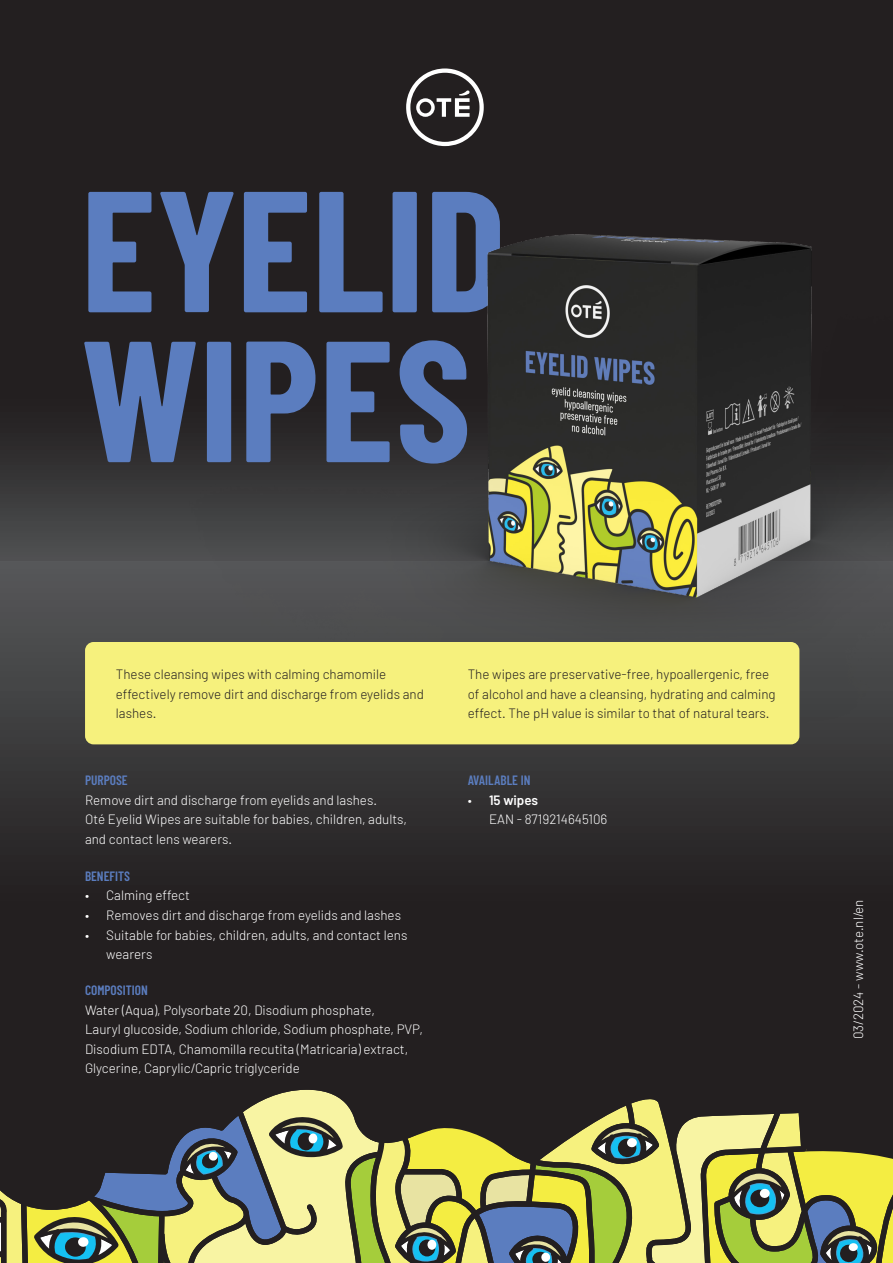
<style>
.page{position:relative;width:893px;height:1263px;background:#231f20}
.page>*{position:absolute;margin:0;border:0;box-sizing:border-box;transform-origin:0 0}
.t1{font:700 172.05px "Barlow Condensed";color:#5b7dbf}
.t2{font:300 13.5px/19.5px "Barlow";color:#fff}
.t3{font:300 13.5px/19.5px "Barlow";color:#231f20}
.t4{font:600 13.5px "Barlow Condensed";color:#5b7dbf}
.t5{font:600 13.5px "Barlow";color:#fff}
.s1{font-weight:300}
</style>
<div class="page">
<div style="left:0;top:560px;width:893px;height:346px;background:#292627"></div>
<svg style="left:0;top:1090px;width:893px;height:173px"></svg>
<div style="left:78px;top:1237px;width:11px;height:10px;background:#fff;border-radius:5px"></div>
<img style="left:0;top:68px;width:893px;height:750px">
<div style="left:85px;top:642px;width:714px;height:102px;background:#f6f17d;border-radius:9px"></div>
<p class="t1" style="left:81px;top:144px;width:427px">EYELID</p>
<p class="t1" style="left:81px;top:293px;width:392px">WIPES</p>
<p class="t3" style="left:116px;top:664px;width:309px">These cleansing wipes with calming chamomile effectively remove dirt and discharge from eyelids and lashes.</p>
<p class="t3" style="left:468px;top:664px;width:309px">The wipes are preservative-free, hypoallergenic, free of alcohol and have a cleansing, hydrating and calming effect. The pH value is similar to that of natural tears.</p>
<p class="t4" style="left:85px;top:772px;width:44px">PURPOSE</p>
<p class="t2" style="left:85px;top:790px;width:294px">Remove dirt and discharge from eyelids and lashes.</p>
<p class="t2" style="left:85px;top:809px;width:324px">Oté Eyelid Wipes are suitable for babies, children, adults, and contact lens wearers.</p>
<p class="t4" style="left:85px;top:868px;width:46px">BENEFITS</p>
<p class="t2" style="left:85px;top:885px;width:106px">• Calming effect</p>
<p class="t2" style="left:85px;top:905px;width:318px">• Removes dirt and discharge from eyelids and lashes</p>
<p class="t2" style="left:85px;top:924px;width:324px">• Suitable for babies, children, adults, and contact lens</p>
<p class="t2" style="left:106px;top:944px;width:48px">wearers</p>
<p class="t4" style="left:85px;top:982px;width:64px">COMPOSITION</p>
<p class="t2" style="left:85px;top:1000px;width:291px">Water (Aqua), Polysorbate 20, Disodium phosphate,</p>
<p class="t2" style="left:85px;top:1019px;width:339px">Lauryl glucoside, Sodium chloride, Sodium phosphate, PVP,<br>Disodium EDTA, Chamomilla recutita (Matricaria) extract,<br>Glycerine, Caprylic/Capric triglyceride</p>
<p class="t4" style="left:468px;top:772px;width:64px">AVAILABLE IN</p>
<p class="t5" style="left:468px;top:791px;width:72px"><span class="s1">•</span> 15 wipes</p>
<p class="t2" style="left:489px;top:809px;width:120px">EAN - 8719214645106</p>
<p class="t2" style="left:848px;top:1039px;width:141px;rotate:-90deg">03/2024 - www.ote.nl/en</p>
</div>
